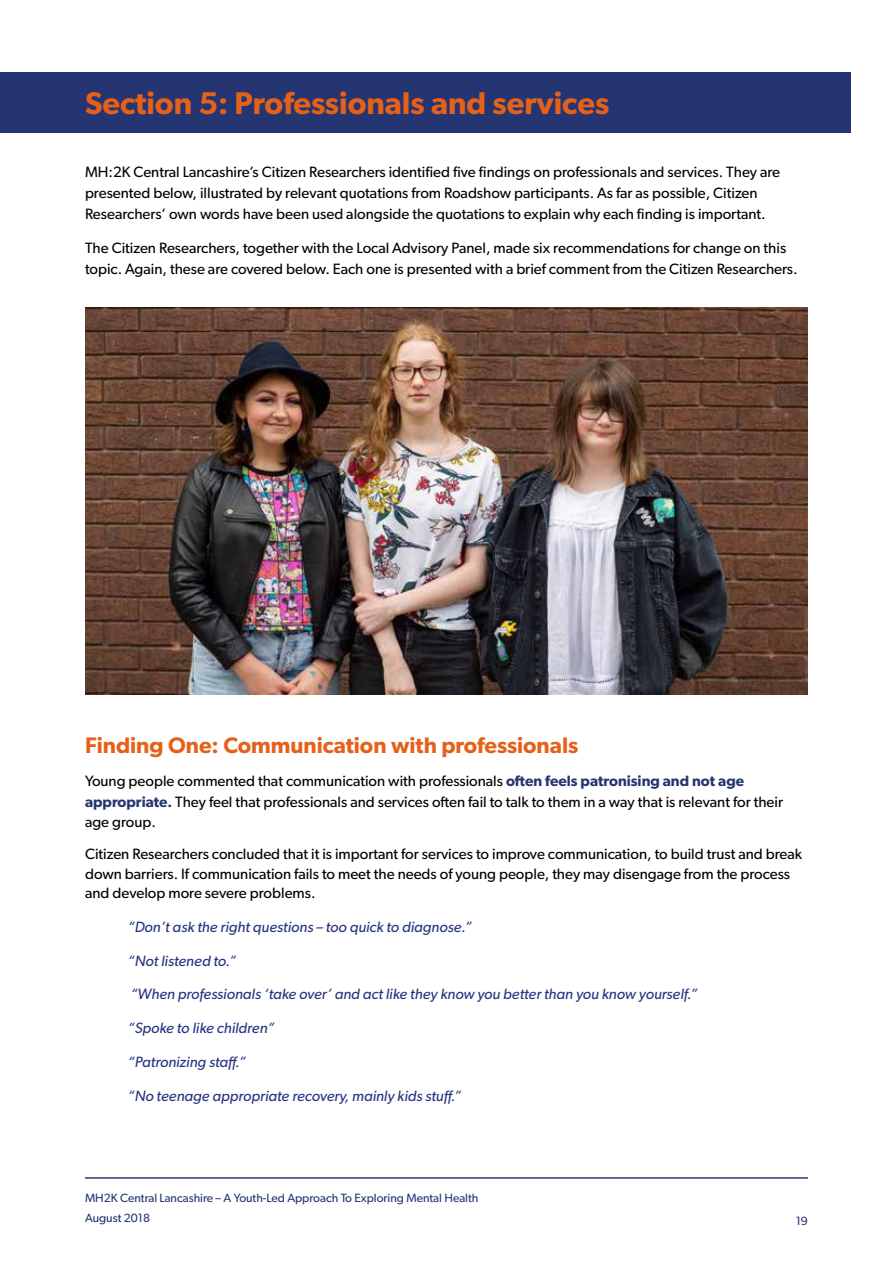
<style>
.page{position:relative;width:893px;height:1263px;background:#fff}
.page>*{position:absolute;margin:0;border:0;box-sizing:border-box;transform-origin:0 0}
.t1{font:600 31.5px "Gibson";color:#e56119}
.t2{font:600 22.5px "Gibson";color:#e56119}
.t3{font:15px/21px "Gibson";color:#000}
.t4{font:italic 15px "Gibson";color:#283583}
.t5{font:12px/19.5px "Gibson";color:#253571}
.s1{font-weight:600;color:#253571}
</style>
<div class="page">
<hr style="left:85px;top:1177px;width:723px;height:2px;background:#253571">
<div style="left:0;top:72px;width:850px;height:61px;background:#253571"></div>
<img style="left:85px;top:308px;width:723px;height:387px">
<h1 class="t1" style="left:85px;top:84px;width:526px">Section 5: Professionals and services</h1>
<p class="t3" style="left:85px;top:162px;width:697px">MH:2K Central Lancashire’s Citizen Researchers identified five findings on professionals and services. They are presented below, illustrated by relevant quotations from Roadshow participants. As far as possible, Citizen<br>Researchers’ own words have been used alongside the quotations to explain why each finding is important.</p>
<p class="t3" style="left:85px;top:237px;width:714px">The Citizen Researchers, together with the Local Advisory Panel, made six recommendations for change on this topic. Again, these are covered below. Each one is presented with a brief comment from the Citizen Researchers.</p>
<h2 class="t2" style="left:85px;top:731px;width:495px">Finding One: Communication with professionals</h2>
<p class="t3" style="left:85px;top:770px;width:700px">Young people commented that communication with professionals <span class="s1">often feels patronising and not age appropriate.</span> They feel that professionals and services often fail to talk to them in a way that is relevant for their</p>
<p class="t3" style="left:85px;top:805px;width:719px;line-height:32.2px">age group.<br>Citizen Researchers concluded that it is important for services to improve communication, to build trust and break</p>
<p class="t3" style="left:85px;top:863px;width:707px;line-height:19.5px">down barriers. If communication fails to meet the needs of young people, they may disengage from the process and develop more severe problems.</p>
<p class="t4" style="left:128px;top:918px;width:346px">“Don’t ask the right questions – too quick to diagnose.”</p>
<p class="t4" style="left:128px;top:951px;width:110px">“Not listened to.”</p>
<p class="t4" style="left:130px;top:985px;width:568px">“When professionals ‘take over’ and act like they know you better than you know yourself.”</p>
<p class="t4" style="left:128px;top:1019px;width:149px">“Spoke to like children”</p>
<p class="t4" style="left:128px;top:1053px;width:120px">“Patronizing staff.”</p>
<p class="t4" style="left:128px;top:1086px;width:335px">“No teenage appropriate recovery, mainly kids stuff.”</p>
<p class="t5" style="left:85px;top:1188px;width:395px">MH2K Central Lancashire – A Youth-Led Approach To Exploring Mental Health<br>August 2018</p>
<p class="t5" style="left:796px;top:1211px;width:14px">19</p>
</div>
